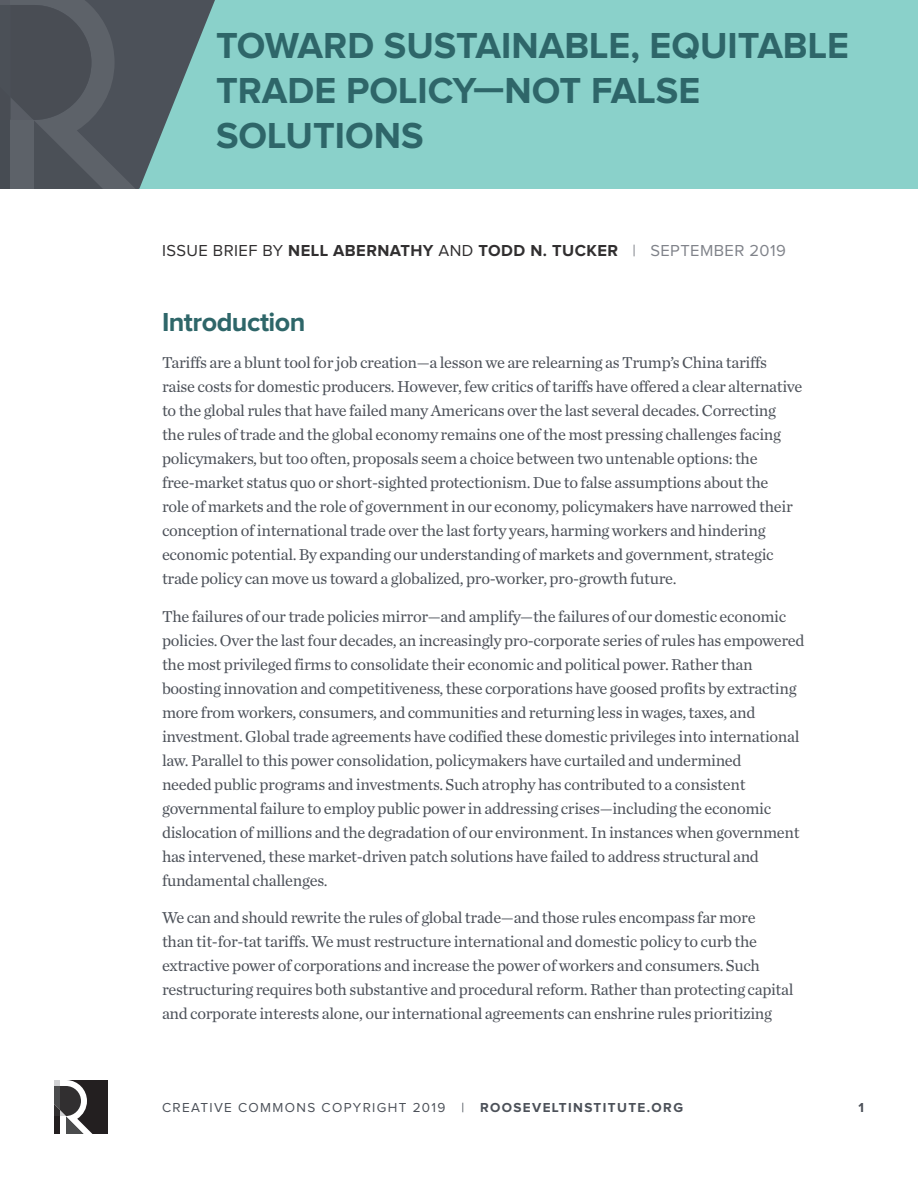
<style>
.page{position:relative;width:918px;height:1188px;background:#fff}
.page>*{position:absolute;margin:0;border:0;box-sizing:border-box;transform-origin:0 0}
.NEW_Report_Title_-_H{font:700 37.5px/45px "Proxima Nova";color:#2e6669}
.Body_Text_1{font:700 27px "Proxima Nova";letter-spacing:-.02em;color:#2e6669}
.Body_Text_1-2{font:16.5px/24px "Chronicle Text G1";letter-spacing:-.02em;color:#4c5159}
.Cover_Byline{font:700 16.5px "Proxima Nova";letter-spacing:.025em;color:#312f30}
.t1{font:13.5px "Proxima Nova";letter-spacing:.1em;color:#4c5159}
.t2{font:700 13.5px "Proxima Nova";color:#4c5159}
.s1{font-weight:400}
.s2{font-weight:400;color:#80838a}
.s3{font-weight:700}
</style>
<div class="page">
<svg style="left:54px;top:1080px;width:54px;height:54px"></svg>
<div style="left:0;top:0;width:918px;height:189px;background:#8ad1ca"></div>
<svg style="left:163px;top:0;width:52px;height:130px"></svg>
<svg style="left:0;top:0;width:163px;height:189px;background:#50565e"></svg>
<p class="NEW_Report_Title_-_H" style="left:216px;top:25px;width:635px">TOWARD SUSTAINABLE, EQUITABLE<br>TRADE POLICY—NOT FALSE<br>SOLUTIONS</p>
<p class="Cover_Byline" style="left:162px;top:243px;width:625px"><span class="s1">ISSUE BRIEF BY</span> NELL ABERNATHY <span class="s1">AND</span> TODD N. TUCKER <span class="s2">| SEPTEMBER 2019</span></p>
<p class="Body_Text_1" style="left:162px;top:309px;width:145px">Introduction</p>
<p class="Body_Text_1-2" style="left:162px;top:350px;width:642px">Tariffs are a blunt tool for job creation—a lesson we are relearning as Trump’s China tariffs raise costs for domestic producers. However, few critics of tariffs have offered a clear alternative to the global rules that have failed many Americans over the last several decades. Correcting the rules of trade and the global economy remains one of the most pressing challenges facing policymakers, but too often, proposals seem a choice between two untenable options: the free-market status quo or short-sighted protectionism. Due to false assumptions about the<br>role of markets and the role of government in our economy, policymakers have narrowed their conception of international trade over the last forty years, harming workers and hindering economic potential. By expanding our understanding of markets and government, strategic trade policy can move us toward a globalized, pro-worker, pro-growth future.</p>
<p class="Body_Text_1-2" style="left:162px;top:603px;width:644px">The failures of our trade policies mirror—and amplify—the failures of our domestic economic policies. Over the last four decades, an increasingly pro-corporate series of rules has empowered the most privileged firms to consolidate their economic and political power. Rather than boosting innovation and competitiveness, these corporations have goosed profits by extracting more from workers, consumers, and communities and returning less in wages, taxes, and investment. Global trade agreements have codified these domestic privileges into international law. Parallel to this power consolidation, policymakers have curtailed and undermined<br>needed public programs and investments. Such atrophy has contributed to a consistent governmental failure to employ public power in addressing crises—including the economic dislocation of millions and the degradation of our environment. In instances when government has intervened, these market-driven patch solutions have failed to address structural and fundamental challenges.</p>
<p class="Body_Text_1-2" style="left:162px;top:905px;width:633px">We can and should rewrite the rules of global trade—and those rules encompass far more<br>than tit-for-tat tariffs. We must restructure international and domestic policy to curb the extractive power of corporations and increase the power of workers and consumers. Such restructuring requires both substantive and procedural reform. Rather than protecting capital and corporate interests alone, our international agreements can enshrine rules prioritizing</p>
<p class="t1" style="left:162px;top:1101px;width:523px">CREATIVE COMMONS COPYRIGHT 2019 | <span class="s3">ROOSEVELTINSTITUTE.ORG</span></p>
<p class="t2" style="left:858px;top:1101px;width:7px">1</p>
</div>
